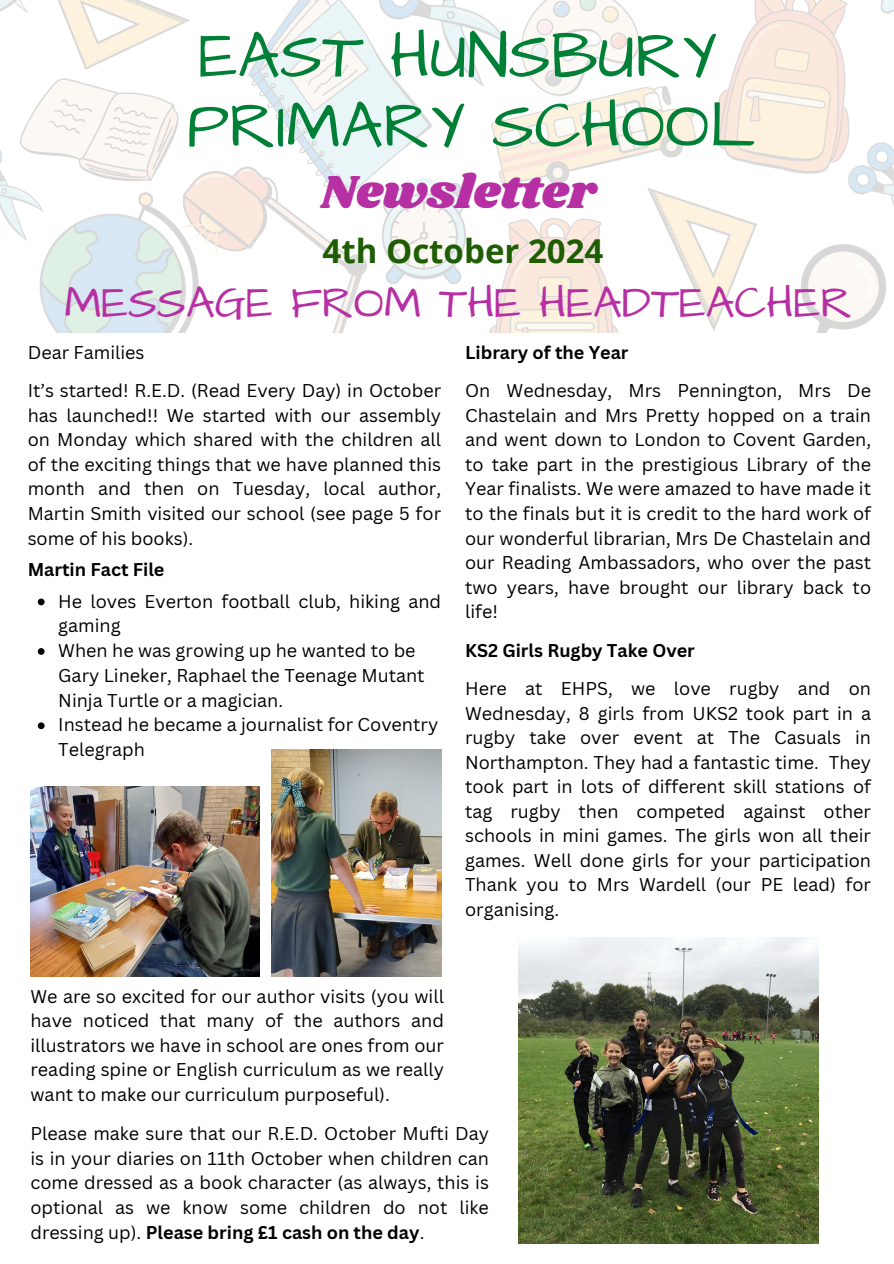
<style>
.page{position:relative;width:894px;height:1264px;background:#fff}
.page>*{position:absolute;margin:0;border:0;box-sizing:border-box;transform-origin:0 0}
.t1{font:66px/69.8px "Architects Daughter";color:#008037}
.t2{font:48px "Shrikhand";color:#b630a3}
.t3{font:45px "Architects Daughter";color:#b630a3}
.t4{font:700 33px "Open Sans";color:#1e5d02}
.t5{font:18px/24.5px "Canva Sans";color:#000;text-align:justify}
.t6{font:700 18px "Canva Sans";color:#000}
.s1{font-weight:700}
</style>
<div class="page">
<img style="left:0;top:0;width:893px;height:333px">
<img style="left:30px;top:786px;width:229px;height:190px">
<img style="left:271px;top:749px;width:170px;height:227px">
<img style="left:518px;top:938px;width:299px;height:304px">
<svg style="left:38px;top:598px;width:7px;height:7px"></svg>
<svg style="left:38px;top:648px;width:7px;height:7px"></svg>
<svg style="left:38px;top:722px;width:7px;height:7px"></svg>
<h4 class="t1" style="left:187px;top:23px;width:569px">EAST HUNSBURY<br>PRIMARY SCHOOL</h4>
<h2 class="t2" style="left:321px;top:159px;width:277px">Newsletter</h2>
<p class="t4" style="left:322px;top:227px;width:282px">4th October 2024</p>
<p class="t3" style="left:64px;top:272px;width:789px">MESSAGE FROM THE HEADTEACHER</p>
<p class="t5" style="left:28px;top:340px;width:118px">Dear Families</p>
<p class="t5" style="left:28px;top:378px;width:415px">It’s started! R.E.D. (Read Every Day) in October has launched!! We started with our assembly on Monday which shared with the children all of the exciting things that we have planned this month and then on Tuesday, local author, Martin Smith visited our school (see page 5 for some of his books).</p>
<h5 class="t6" style="left:28px;top:557px;width:138px">Martin Fact File</h5>
<p class="t6" style="left:465px;top:340px;width:165px">Library of the Year</p>
<h5 class="t5" style="left:465px;top:378px;width:407px">On Wednesday, Mrs Pennington, Mrs De Chastelain and Mrs Pretty hopped on a train and went down to London to Covent Garden, to take part in the prestigious Library of the Year finalists. We were amazed to have made it to the finals but it is credit to the hard work of our wonderful librarian, Mrs De Chastelain and our Reading Ambassadors, who over the past two years, have brought our library back to life!</h5>
<p class="t6" style="left:465px;top:637px;width:231px">KS2 Girls Rugby Take Over</p>
<p class="t5" style="left:465px;top:675px;width:407px">Here at EHPS, we love rugby and on Wednesday, 8 girls from UKS2 took part in a rugby take over event at The Casuals in Northampton. They had a fantastic time. They took part in lots of different skill stations of tag rugby then competed against other schools in mini games. The girls won all their games. Well done girls for your participation Thank you to Mrs Wardell (our PE lead) for organising.</p>
<p class="t5" style="left:58px;top:588px;width:384px">He loves Everton football club, hiking and gaming</p>
<p class="t5" style="left:58px;top:637px;width:368px;text-align:left">When he was growing up he wanted to be<br>Gary Lineker, Raphael the Teenage Mutant<br>Ninja Turtle or a magician.</p>
<p class="t5" style="left:58px;top:712px;width:381px">Instead he became a journalist for Coventry<br>Telegraph</p>
<p class="t5" style="left:30px;top:983px;width:415px">We are so excited for our author visits (you will have noticed that many of the authors and illustrators we have in school are ones from our reading spine or English curriculum as we really want to make our curriculum purposeful).</p>
<p class="t5" style="left:30px;top:1120px;width:460px">Please make sure that our R.E.D. October Mufti Day is in your diaries on 11th October when children can come dressed as a book character (as always, this is optional as we know some children do not like dressing up). <span class="s1">Please bring £1 cash on the day</span>.</p>
</div>
